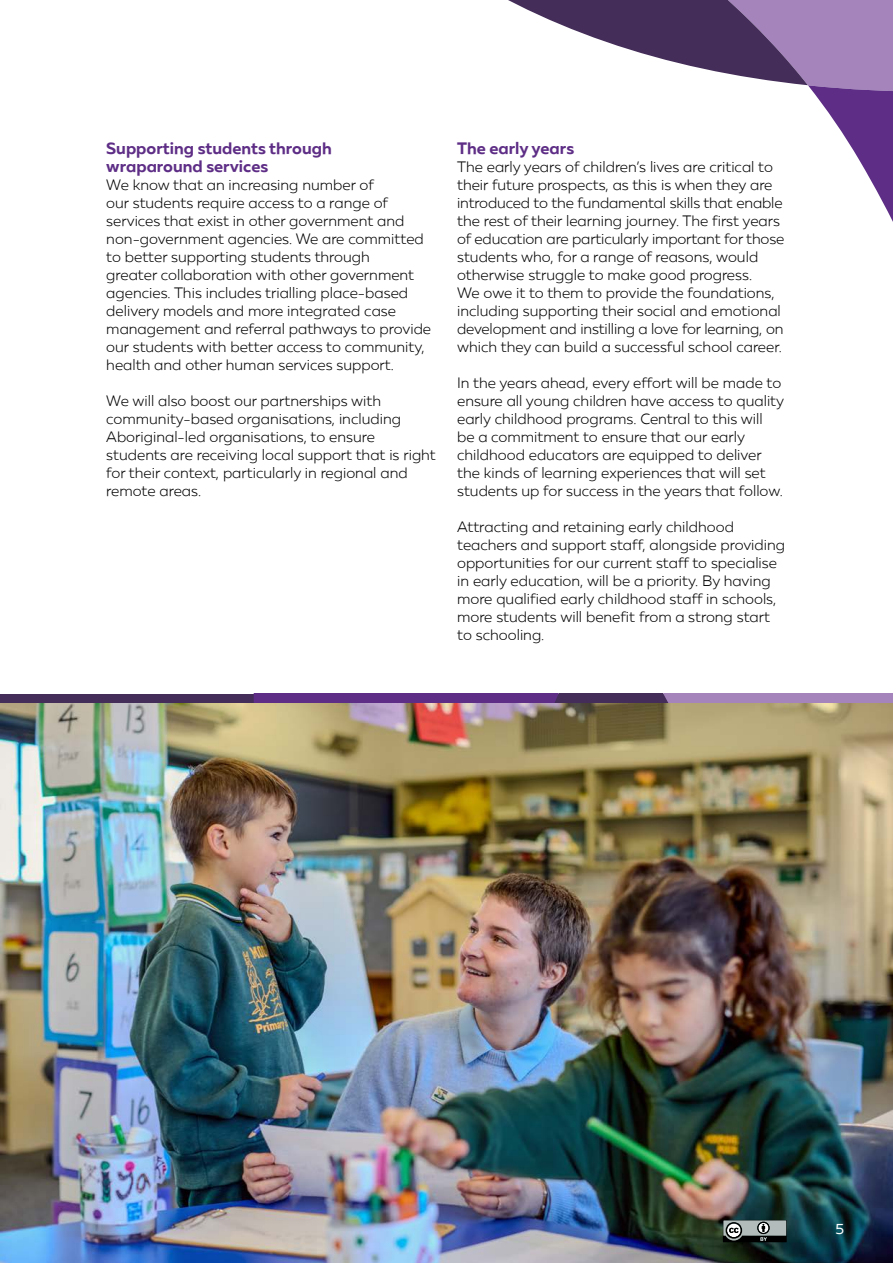
<style>
.page{position:relative;width:893px;height:1263px;background:#fff}
.page>*{position:absolute;margin:0;border:0;box-sizing:border-box;transform-origin:0 0}
.Heading_3{font:700 16.5px/18px "Muller DOE";color:#5e2e86}
.Body_Copy{font:300 15px/18px "Muller DOE";color:#000}
.t1{font:15px "Muller DOE";color:#fff}
</style>
<div class="page">
<img style="left:0;top:702px;width:893px;height:561px">
<div style="left:0;top:694px;width:893px;height:8px;background:#442d59"></div>
<svg style="left:254px;top:694px;width:639px;height:8px"></svg>
<svg style="left:723px;top:1220px;width:64px;height:22px"></svg>
<svg style="left:508px;top:0;width:385px;height:222px"></svg>
<h3 class="Heading_3" style="left:106px;top:139px;width:227px">Supporting students through wraparound services</h3>
<p class="Body_Copy" style="left:106px;top:175px;width:326px">We know that an increasing number of<br>our students require access to a range of services that exist in other government and non‑government agencies. We are committed to better supporting students through<br>greater collaboration with other government agencies. This includes trialling place‑based delivery models and more integrated case management and referral pathways to provide our students with better access to community, health and other human services support.</p>
<p class="Body_Copy" style="left:106px;top:391px;width:331px">We will also boost our partnerships with community‑based organisations, including Aboriginal‑led organisations, to ensure students are receiving local support that is right for their context, particularly in regional and remote areas.</p>
<h3 class="Heading_3" style="left:457px;top:139px;width:119px">The early years</h3>
<p class="Body_Copy" style="left:457px;top:157px;width:329px">The early years of children’s lives are critical to their future prospects, as this is when they are introduced to the fundamental skills that enable the rest of their learning journey. The first years of education are particularly important for those students who, for a range of reasons, would otherwise struggle to make good progress.<br>We owe it to them to provide the foundations, including supporting their social and emotional development and instilling a love for learning, on which they can build a successful school career.</p>
<p class="Body_Copy" style="left:457px;top:373px;width:329px">In the years ahead, every effort will be made to ensure all young children have access to quality early childhood programs. Central to this will<br>be a commitment to ensure that our early childhood educators are equipped to deliver the kinds of learning experiences that will set students up for success in the years that follow.</p>
<p class="Body_Copy" style="left:457px;top:517px;width:329px">Attracting and retaining early childhood teachers and support staff, alongside providing opportunities for our current staff to specialise in early education, will be a priority. By having more qualified early childhood staff in schools, more students will benefit from a strong start to schooling.</p>
<p class="t1" style="left:835px;top:1219px;width:10px">5</p>
</div>
